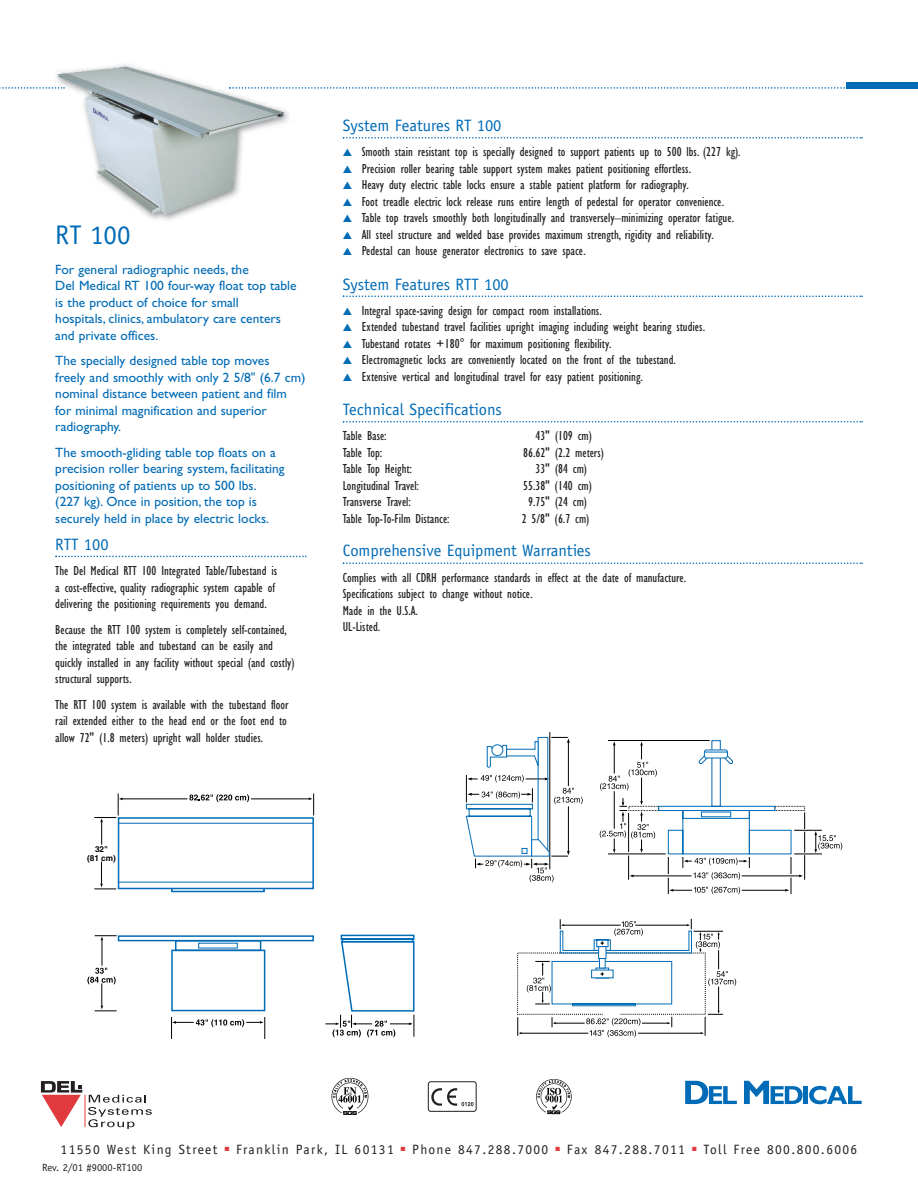
<style>
.page{position:relative;width:918px;height:1188px;background:#fff}
.page>*{position:absolute;margin:0;border:0;box-sizing:border-box;transform-origin:0 0}
.t1{font:27px "Officina Sans";color:#006bb6}
.t2{font:16.5px "Officina Sans";color:#006bb6}
.t3{font:condensed 13.5px/16.5px "Gill Sans";color:#231f20}
.t4{font:13.5px/16.5px "Gill Sans";color:#006bb6}
.t5{font:13.5px "Officina Sans";letter-spacing:.1em;color:#231f20}
.t6{font:10.5px "Officina Sans";color:#231f20}
.t7{font:700 8.25px/9px "Helvetica";color:#000;text-align:center}
.s1{color:#006bb6}
</style>
<div class="page">
<div style="left:847px;top:83px;width:71px;height:6px;background:#006bb6"></div>
<img style="left:56px;top:64px;width:233px;height:157px">
<svg style="left:88px;top:1095px;width:64px;height:34px"></svg>
<hr style="left:85px;top:1095px;width:1px;height:32px;background:#e13a3e">
<svg style="left:41px;top:1081px;width:41px;height:46px"></svg>
<svg style="left:343px;top:137px;width:520px;height:2px"></svg>
<svg style="left:343px;top:296px;width:520px;height:1px"></svg>
<svg style="left:343px;top:421px;width:520px;height:2px"></svg>
<svg style="left:343px;top:562px;width:520px;height:2px"></svg>
<svg style="left:87px;top:793px;width:328px;height:246px"></svg>
<hr style="left:549px;top:732px;width:1px;height:137px;background:#000">
<svg style="left:465px;top:737px;width:118px;height:145px"></svg>
<svg style="left:600px;top:740px;width:242px;height:154px"></svg>
<svg style="left:517px;top:919px;width:219px;height:118px"></svg>
<svg style="left:55px;top:556px;width:251px;height:1px"></svg>
<svg style="left:536px;top:1079px;width:36px;height:35px"></svg>
<img style="left:331px;top:1078px;width:38px;height:37px">
<svg style="left:431px;top:1088px;width:43px;height:18px"></svg>
<div style="left:428px;top:1081px;width:49px;height:31px;border:1px solid #231f20;border-radius:2px"></div>
<svg style="left:685px;top:1081px;width:52px;height:23px"></svg>
<svg style="left:744px;top:1081px;width:59px;height:23px"></svg>
<hr style="left:804px;top:1086px;width:4px;height:18px;background:#006bb6">
<svg style="left:809px;top:1086px;width:53px;height:18px"></svg>
<svg style="left:0;top:87px;width:65px;height:2px"></svg>
<svg style="left:229px;top:87px;width:618px;height:2px"></svg>
<h1 class="t1" style="left:55px;top:224px;width:77px">RT 100</h1>
<p class="t4" style="left:55px;top:262px;width:243px">For general radiographic needs, the<br>Del Medical RT 100 four-way float top table is the product of choice for small<br>hospitals, clinics, ambulatory care centers and private offices.</p>
<p class="t4" style="left:55px;top:354px;width:252px">The specially designed table top moves<br>freely and smoothly with only 2 5/8" (6.7 cm) nominal distance between patient and film for minimal magnification and superior radiography.</p>
<p class="t4" style="left:55px;top:445px;width:231px">The smooth-gliding table top floats on a precision roller bearing system, facilitating positioning of patients up to 500 lbs. (227 kg). Once in position, the top is securely held in place by electric locks.</p>
<p class="t2" style="left:55px;top:538px;width:55px">RTT 100</p>
<p class="t3" style="left:55px;top:564px;width:223px">The Del Medical RTT 100 Integrated Table/Tubestand is a cost-effective, quality radiographic system capable of delivering the positioning requirements you demand.</p>
<p class="t3" style="left:55px;top:622px;width:241px">Because the RTT 100 system is completely self-contained, the integrated table and tubestand can be easily and quickly installed in any facility without special (and costly) structural supports.</p>
<p class="t3" style="left:55px;top:697px;width:235px">The RTT 100 system is available with the tubestand floor rail extended either to the head end or the foot end to allow 72" (1.8 meters) upright wall holder studies.</p>
<p class="t2" style="left:343px;top:119px;width:160px">System Features RT 100</p>
<p class="t3" style="left:343px;top:145px;width:399px"><span class="s1">▲</span> Smooth stain resistant top is specially designed to support patients up to 500 lbs. (227 kg).</p>
<p class="t3" style="left:343px;top:162px;width:350px"><span class="s1">▲</span> Precision roller bearing table support system makes patient positioning effortless.</p>
<p class="t3" style="left:343px;top:178px;width:348px"><span class="s1">▲</span> Heavy duty electric table locks ensure a stable patient platform for radiography.</p>
<p class="t3" style="left:343px;top:195px;width:383px"><span class="s1">▲</span> Foot treadle electric lock release runs entire length of pedestal for operator convenience.</p>
<p class="t3" style="left:343px;top:211px;width:393px"><span class="s1">▲</span> Table top travels smoothly both longitudinally and transversely–minimizing operator fatigue.</p>
<p class="t3" style="left:343px;top:228px;width:373px"><span class="s1">▲</span> All steel structure and welded base provides maximum strength, rigidity and reliability.</p>
<p class="t3" style="left:343px;top:244px;width:244px"><span class="s1">▲</span> Pedestal can house generator electronics to save space.</p>
<p class="t2" style="left:343px;top:278px;width:168px">System Features RTT 100</p>
<p class="t3" style="left:343px;top:304px;width:261px"><span class="s1">▲</span> Integral space-saving design for compact room installations.</p>
<p class="t3" style="left:343px;top:320px;width:364px"><span class="s1">▲</span> Extended tubestand travel facilities upright imaging including weight bearing studies.</p>
<p class="t3" style="left:343px;top:337px;width:270px"><span class="s1">▲</span> Tubestand rotates +180° for maximum positioning flexibility.</p>
<p class="t3" style="left:343px;top:353px;width:335px"><span class="s1">▲</span> Electromagnetic locks are conveniently located on the front of the tubestand.</p>
<p class="t3" style="left:343px;top:370px;width:302px"><span class="s1">▲</span> Extensive vertical and longitudinal travel for easy patient positioning.</p>
<p class="t2" style="left:343px;top:403px;width:161px">Technical Specifications</p>
<p class="t3" style="left:343px;top:429px;width:45px">Table Base:</p>
<p class="t3" style="left:535px;top:429px;width:58px">43" (109 cm)</p>
<p class="t3" style="left:343px;top:446px;width:41px">Table Top:</p>
<p class="t3" style="left:523px;top:446px;width:82px">86.62" (2.2 meters)</p>
<p class="t3" style="left:343px;top:462px;width:71px">Table Top Height:</p>
<p class="t3" style="left:535px;top:462px;width:53px">33" (84 cm)</p>
<p class="t3" style="left:343px;top:479px;width:78px">Longitudinal Travel:</p>
<p class="t3" style="left:523px;top:479px;width:70px">55.38" (140 cm)</p>
<p class="t3" style="left:343px;top:495px;width:70px">Transverse Travel:</p>
<p class="t3" style="left:528px;top:495px;width:60px">9.75" (24 cm)</p>
<p class="t3" style="left:343px;top:512px;width:108px">Table Top-To-Film Distance:</p>
<p class="t3" style="left:522px;top:512px;width:69px">2 5/8" (6.7 cm)</p>
<p class="t2" style="left:343px;top:545px;width:250px">Comprehensive Equipment Warranties</p>
<p class="t3" style="left:343px;top:571px;width:345px">Complies with all CDRH performance standards in effect at the date of manufacture.<br>Specifications subject to change without notice.<br>Made in the U.S.A.<br>UL-Listed.</p>
<p class="t7" style="left:87px;top:846px;width:30px">32"<br>(81 cm)</p>
<p class="t5" style="left:61px;top:1144px;width:159px">11550 West King Street</p>
<p class="t5" style="left:225px;top:1144px;width:171px"><sup>■</sup> Franklin Park, IL 60131</p>
<p class="t5" style="left:401px;top:1144px;width:149px"><sup>■</sup> Phone 847.288.7000</p>
<p class="t5" style="left:555px;top:1144px;width:131px"><sup>■</sup> Fax 847.288.7011</p>
<p class="t5" style="left:692px;top:1144px;width:167px"><sup>■</sup> Toll Free 800.800.6006</p>
<p class="t6" style="left:42px;top:1164px;width:102px">Rev. 2/01 #9000-RT100</p>
</div>
